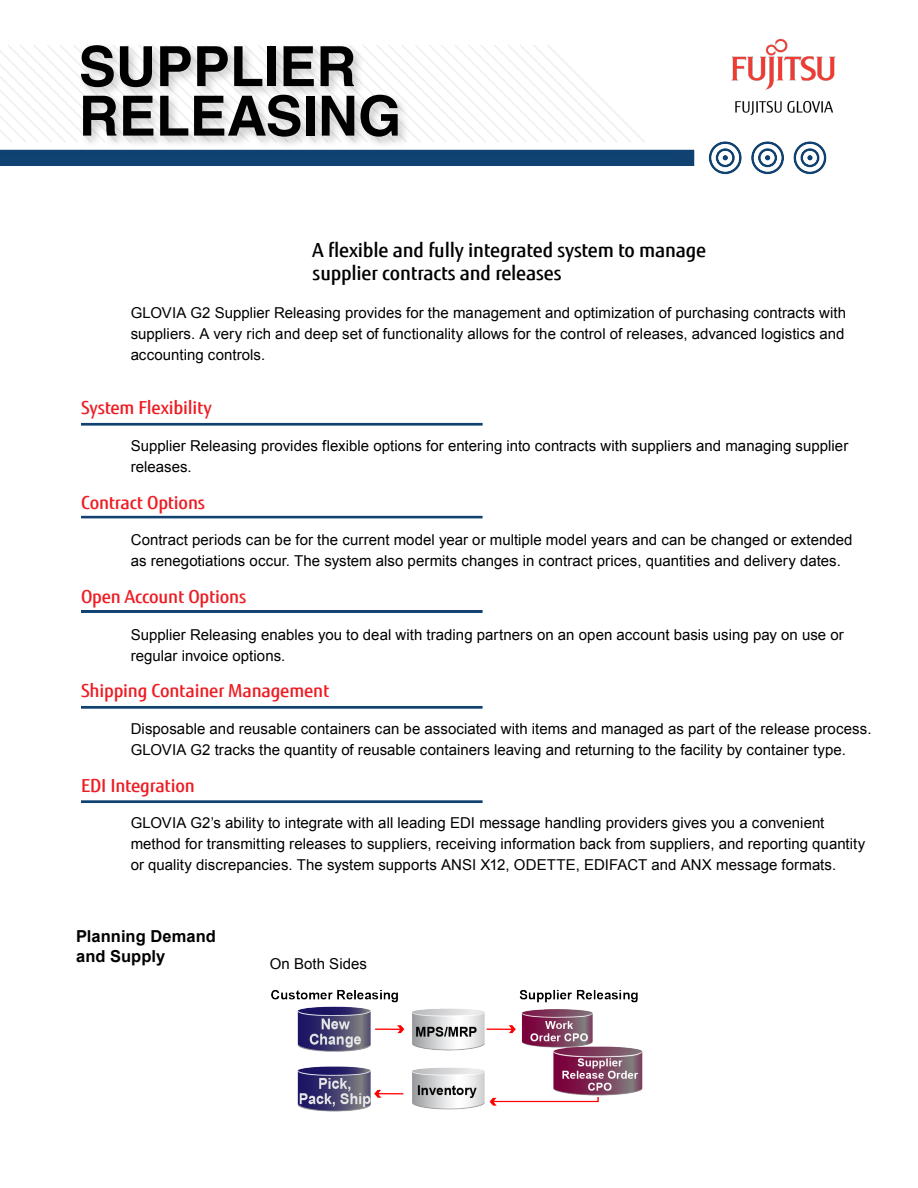
<style>
.page{position:relative;width:918px;height:1188px;background:#fff}
.page>*{position:absolute;margin:0;border:0;box-sizing:border-box;transform-origin:0 0}
.t1{font:700 55.5px/49.5px "Helvetica LT Std";color:#000}
.t2{font:500 19.5px/22.5px "Fujitsu Sans";letter-spacing:-.01em;color:#000}
.t3{font:500 18px "Fujitsu Sans";letter-spacing:-.01em;color:#ed1d24}
.t4{font:700 16.5px/19.5px "Arial";letter-spacing:.005em;color:#000}
.t5{font:15px/21px "Arial";letter-spacing:.005em;color:#000}
</style>
<div class="page">
<svg style="left:0;top:45px;width:630px;height:93px"></svg>
<div style="left:78px;top:42px;width:333px;height:108px;background:#000;opacity:.2"></div>
<div style="left:0;top:138px;width:707px;height:29px;background:#000;opacity:.06"></div>
<div style="left:630px;top:67px;width:189px;height:174px;background:#000;opacity:.06"></div>
<div style="left:672px;top:67px;width:189px;height:174px;background:#000;opacity:.06"></div>
<div style="left:715px;top:67px;width:189px;height:174px;background:#fff"></div>
<div style="left:68px;top:412px;width:427px;height:15px;background:#000;opacity:.06"></div>
<div style="left:68px;top:505px;width:427px;height:15px;background:#000;opacity:.06"></div>
<div style="left:68px;top:599px;width:427px;height:15px;background:#000;opacity:.06"></div>
<div style="left:68px;top:695px;width:427px;height:15px;background:#000;opacity:.06"></div>
<div style="left:68px;top:790px;width:427px;height:15px;background:#000;opacity:.06"></div>
<img style="left:271px;top:990px;width:372px;height:122px">
<img style="left:731px;top:38px;width:105px;height:77px">
<h1 class="t1" style="left:79px;top:41px;width:324px">SUPPLIER<br>RELEASING</h1>
<h2 class="t2" style="left:313px;top:239px;width:395px">A flexible and fully integrated system to manage supplier contracts and releases</h2>
<p class="t5" style="left:131px;top:303px;width:717px;text-align:justify">GLOVIA G2 Supplier Releasing provides for the management and optimization of purchasing contracts with suppliers. A very rich and deep set of functionality allows for the control of releases, advanced logistics and accounting controls.</p>
<p class="t3" style="left:81px;top:397px;width:132px">System Flexibility</p>
<p class="t5" style="left:131px;top:435px;width:719px">Supplier Releasing provides flexible options for entering into contracts with suppliers and managing supplier releases.</p>
<p class="t3" style="left:81px;top:491px;width:126px">Contract Options</p>
<p class="t5" style="left:131px;top:530px;width:723px">Contract periods can be for the current model year or multiple model years and can be changed or extended as renegotiations occur. The system also permits changes in contract prices, quantities and delivery dates.</p>
<p class="t3" style="left:81px;top:585px;width:167px">Open Account Options</p>
<p class="t5" style="left:131px;top:624px;width:715px">Supplier Releasing enables you to deal with trading partners on an open account basis using pay on use or regular invoice options.</p>
<p class="t3" style="left:81px;top:680px;width:250px">Shipping Container Management</p>
<p class="t5" style="left:131px;top:719px;width:742px">Disposable and reusable containers can be associated with items and managed as part of the release process.<br>GLOVIA G2 tracks the quantity of reusable containers leaving and returning to the facility by container type.</p>
<p class="t3" style="left:81px;top:774px;width:115px">EDI Integration</p>
<p class="t5" style="left:131px;top:813px;width:736px">GLOVIA G2’s ability to integrate with all leading EDI message handling providers gives you a convenient method for transmitting releases to suppliers, receiving information back from suppliers, and reporting quantity or quality discrepancies. The system supports ANSI X12, ODETTE, EDIFACT and ANX message formats.</p>
<p class="t4" style="left:76px;top:927px;width:141px">Planning Demand and Supply</p>
<p class="t5" style="left:270px;top:954px;width:99px">On Both Sides</p>
</div>
